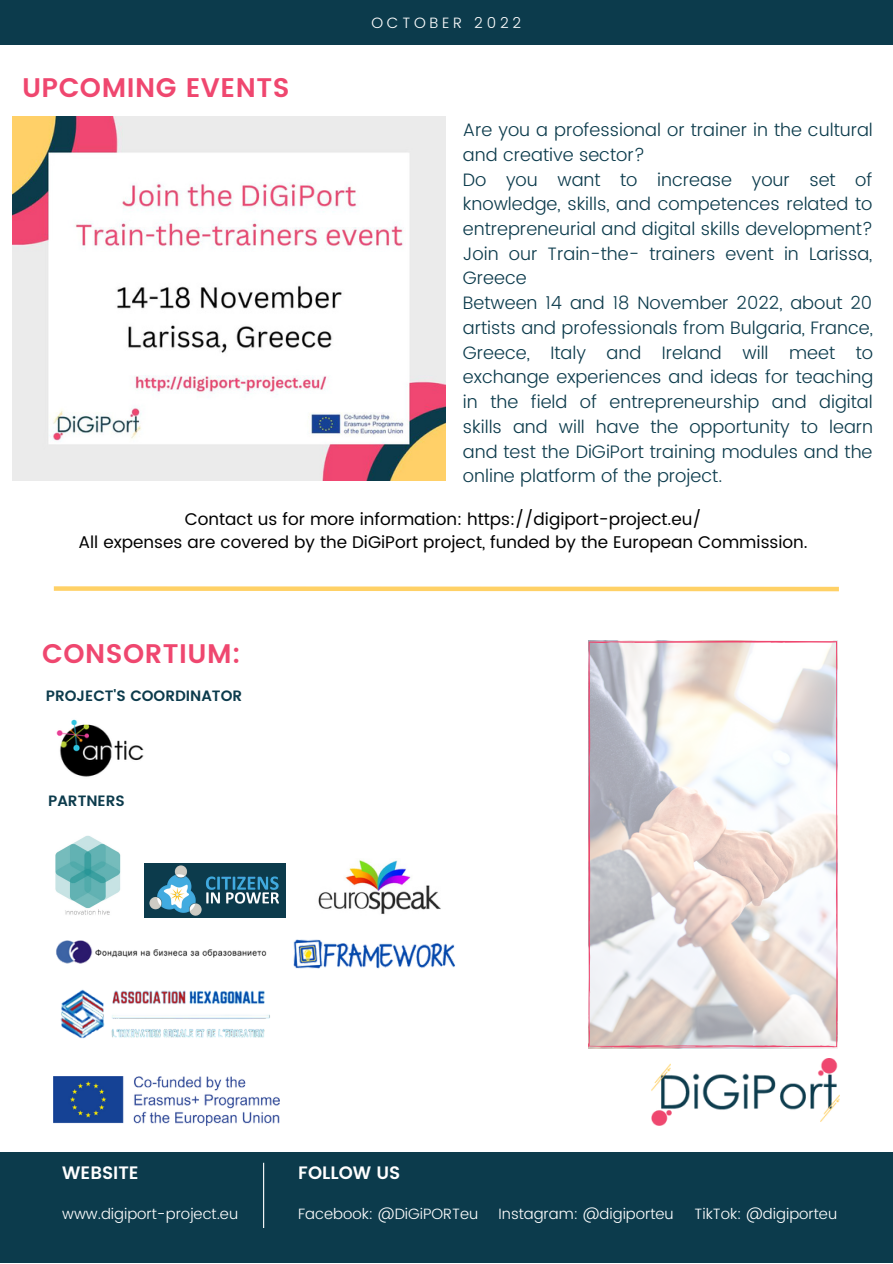
<style>
.page{position:relative;width:893px;height:1264px;background:#fff}
.page>*{position:absolute;margin:0;border:0;box-sizing:border-box;transform-origin:0 0}
.t1{font:600 26.85px "Poppins";letter-spacing:.02em;color:#ef476f}
.t2{font:300 18px/24.8px "Poppins";color:#0c3b4c}
.t3{font:600 18px "Poppins";color:#fff}
.t4{font:16.95px/23.5px "Poppins";color:#000;text-align:center}
.t5{font:300 15px "Poppins";color:#fff}
.t6{font:600 15px "Poppins";color:#0c3b4c}
.t7{font:300 15px "Poppins";letter-spacing:.25em;color:#fff}
</style>
<div class="page">
<div style="left:0;top:0;width:892px;height:45px;background:#0c3b4c"></div>
<img style="left:56px;top:719px;width:88px;height:58px">
<img style="left:144px;top:863px;width:141px;height:54px">
<img style="left:55px;top:836px;width:66px;height:79px">
<img style="left:318px;top:860px;width:123px;height:54px">
<img style="left:293px;top:939px;width:162px;height:29px">
<img style="left:56px;top:940px;width:211px;height:24px">
<svg style="left:53px;top:586px;width:786px;height:6px"></svg>
<img style="left:54px;top:1076px;width:226px;height:49px">
<img style="left:651px;top:1058px;width:188px;height:67px">
<div style="left:0;top:1151px;width:892px;height:111px;background:#0c3b4c"></div>
<hr style="left:263px;top:1162px;width:1px;height:65px;background:#fff">
<svg style="left:588px;top:640px;width:249px;height:408px"></svg>
<img style="left:60px;top:989px;width:210px;height:50px">
<img style="left:13px;top:117px;width:433px;height:363px">
<h1 class="t1" style="left:22px;top:72px;width:269px">UPCOMING EVENTS</h1>
<p class="t7" style="left:371px;top:14px;width:151px">OCTOBER 2022</p>
<p class="t2" style="left:463px;top:117px;width:412px">Are you a professional or trainer in the cultural and creative sector?<br>Do you want to increase your set of knowledge, skills, and competences related to entrepreneurial and digital skills development?<br>Join our Train-the- trainers event in Larissa, Greece<br>Between 14 and 18 November 2022, about 20 artists and professionals from Bulgaria, France, Greece, Italy and Ireland will meet to exchange experiences and ideas for teaching in the field of entrepreneurship and digital skills and will have the opportunity to learn and test the DiGiPort training modules and the online platform of the project.</p>
<p class="t4" style="left:78px;top:507px;width:730px">Contact us for more information: https://digiport-project.eu/<br>All expenses are covered by the DiGiPort project, funded by the European Commission.</p>
<h1 class="t1" style="left:42px;top:638px;width:200px">CONSORTIUM:</h1>
<p class="t6" style="left:46px;top:686px;width:198px">PROJECT'S COORDINATOR</p>
<p class="t6" style="left:48px;top:792px;width:78px">PARTNERS</p>
<p class="t3" style="left:62px;top:1161px;width:78px">WEBSITE</p>
<p class="t5" style="left:62px;top:1204px;width:177px">www.digiport-project.eu</p>
<p class="t3" style="left:298px;top:1161px;width:104px">FOLLOW US</p>
<p class="t5" style="left:298px;top:1204px;width:181px">Facebook: @DiGiPORTeu</p>
<p class="t5" style="left:498px;top:1204px;width:177px">Instagram: @digiporteu</p>
<p class="t5" style="left:694px;top:1204px;width:144px">TikTok: @digiporteu</p>
</div>
